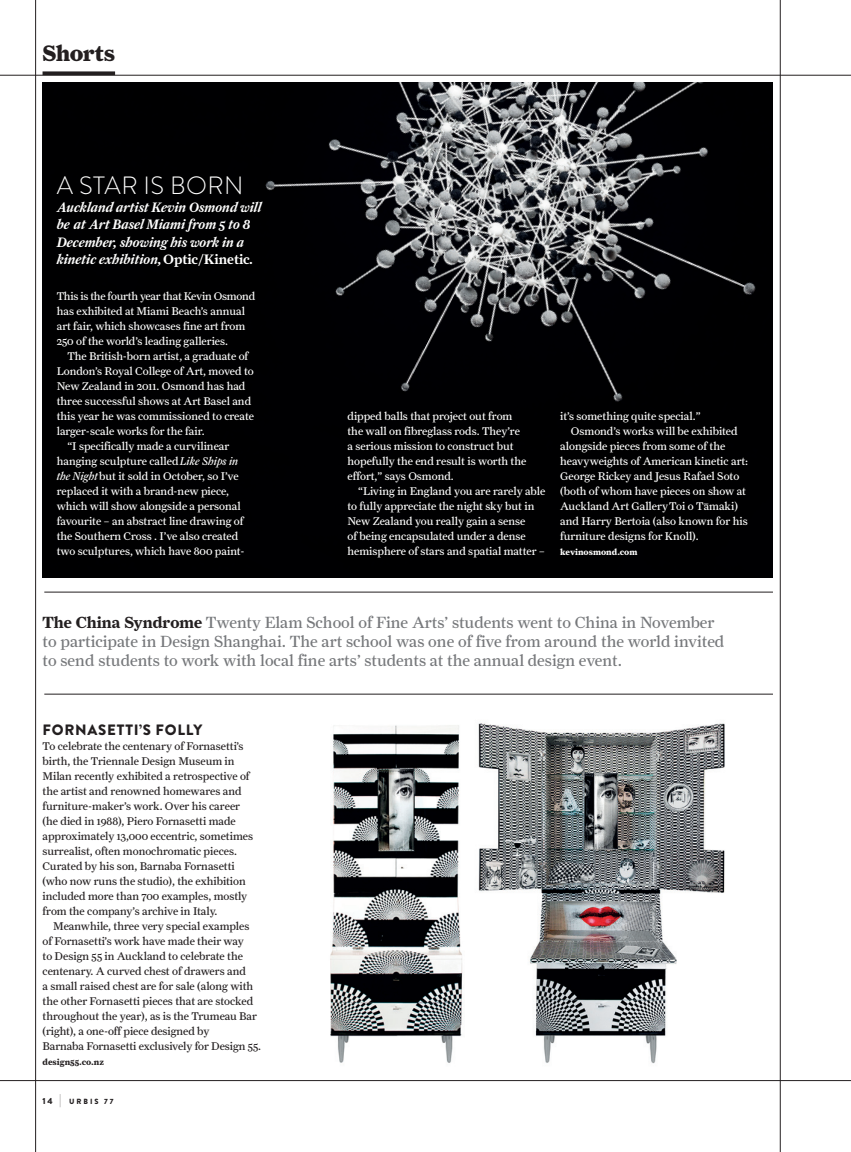
<style>
.page{position:relative;width:851px;height:1152px;background:#fff}
.page>*{position:absolute;margin:0;border:0;box-sizing:border-box;transform-origin:0 0}
.UR_Sub_20pt_Brandon{font:300 25px "Brandon Grotesque";letter-spacing:.02em;color:#fff}
.t1{font:900 22.5px "Farnham Display";color:#231f20}
.UR_Body_13pt_Farnham{font:16.25px/18.8px "Farnham Display Regular OSF";color:#76787b}
.UR_Sub_12pt_Brandon{font:900 15px "Brandon Grotesque";letter-spacing:.05em;color:#231f20}
.UR_Intro_Farnham_Ita{font:13.75px/17.5px "Farnham Text Semi Ital";letter-spacing:-.005em;color:#fff}
.UR_Body_9pt_Farnham{font:11.25px/15px "Farnham Text";color:#fff}
.UR_Body_9pt_Farnham-2{font:11.25px/15px "Farnham Text";color:#231f20}
.UR_Info_7pt_Farnham{font:700 8.75px "Farnham Text";color:#fff}
.UR_Info_7pt_Farnham-2{font:700 8.75px "Farnham Text";color:#231f20}
.t2{font:900 7.5px "Brandon Grotesque";letter-spacing:.27em;color:#231f20}
.s1{font-family:"Farnham Text Semi"}
.s2{font-family:"Farnham Text Regular Ital LF"}
.s3{font-size:11px}
.s4{font-family:"Farnham Display";font-weight:700;color:#231f20}
.s5{font-size:8.75px}
.s6{font-weight:100;font-size:12.5px}
</style>
<div class="page">
<hr style="left:0;top:75px;width:850px;height:1px;background:#231f20">
<hr style="left:0;top:1080px;width:850px;height:1px;background:#231f20">
<hr style="left:780px;top:0;width:1px;height:1152px;background:#231f20">
<hr style="left:35px;top:0;width:1px;height:1152px;background:#231f20">
<hr style="left:44px;top:694px;width:728px;height:1px;background:#231f20">
<hr style="left:44px;top:592px;width:728px;height:1px;background:#231f20">
<img style="left:43px;top:82px;width:729px;height:495px">
<img style="left:330px;top:723px;width:395px;height:341px">
<svg style="left:43px;top:71px;width:72px;height:4px"></svg>
<p class="t1" style="left:43px;top:39px;width:74px">Shorts</p>
<p class="UR_Sub_20pt_Brandon" style="left:57px;top:168px;width:188px">A STAR IS BORN</p>
<p class="UR_Intro_Farnham_Ita" style="left:57px;top:198px;width:206px">Auckland artist Kevin Osmond will be at Art Basel Miami from 5 to 8<br>December, showing his work in a kinetic exhibition, <span class="s1">Optic/Kinetic</span>.</p>
<p class="UR_Body_9pt_Farnham" style="left:57px;top:289px;width:200px">This is the fourth year that Kevin Osmond has exhibited at Miami Beach’s annual art fair, which showcases fine art from 250 of the world’s leading galleries.</p>
<p class="UR_Body_9pt_Farnham" style="left:57px;top:349px;width:199px;text-indent:11px">The British-born artist, a graduate of London’s Royal College of Art, moved to New Zealand in 2011. Osmond has had three successful shows at Art Basel and this year he was commissioned to create larger-scale works for the fair.</p>
<p class="UR_Body_9pt_Farnham" style="left:57px;top:439px;width:189px;text-indent:11px">“I specifically made a curvilinear hanging sculpture called <span class="s2">Like Ships in the Night</span> but it sold in October, so I’ve replaced it with a brand-new piece, which will show alongside a personal favourite – an abstract line drawing of the Southern Cross . I’ve also created two sculptures, which have 800 paint-</p>
<p class="UR_Body_9pt_Farnham" style="left:347px;top:409px;width:180px">dipped balls that project out from the wall on fibreglass rods. They’re a serious mission to construct but hopefully the end result is worth the effort,” says Osmond.</p>
<p class="UR_Body_9pt_Farnham" style="left:347px;top:484px;width:199px;text-indent:11px">“Living in England you are rarely able to fully appreciate the night sky but in New Zealand you really gain a sense<br>of being encapsulated under a dense hemisphere of stars and spatial matter –</p>
<p class="UR_Body_9pt_Farnham" style="left:560px;top:409px;width:142px">it’s something quite special.”</p>
<p class="UR_Body_9pt_Farnham" style="left:560px;top:424px;width:189px;text-indent:11px">Osmond’s works will be exhibited alongside pieces from some of the heavyweights of American kinetic art:<br>George Rickey and Jesus Rafael Soto (both of whom have pieces on show at Auckland Art Gallery Toi o T<span class="s3">a</span><sup>–</sup>maki) and Harry Bertoia (also known for his furniture designs for Knoll).</p>
<p class="UR_Info_7pt_Farnham" style="left:560px;top:547px;width:79px">kevinosmond.com</p>
<p class="UR_Body_13pt_Farnham" style="left:43px;top:613px;width:683px"><span class="s4">The China Syndrome</span> Twenty Elam School of Fine Arts’ students went to China in November to participate in Design Shanghai. The art school was one of five from around the world invited to send students to work with local fine arts’ students at the annual design event.</p>
<p class="UR_Sub_12pt_Brandon" style="left:43px;top:719px;width:161px">FORNASETTI’S FOLLY</p>
<p class="UR_Body_9pt_Farnham-2" style="left:43px;top:739px;width:212px">To celebrate the centenary of Fornasetti’s birth, the Triennale Design Museum in Milan recently exhibited a retrospective of the artist and renowned homewares and furniture-maker’s work. Over his career (he died in 1988), Piero Fornasetti made approximately 13,000 eccentric, sometimes surrealist, often monochromatic pieces.<br>Curated by his son, Barnaba Fornasetti (who now runs the studio), the exhibition included more than 700 examples, mostly from the company’s archive in Italy.</p>
<p class="UR_Body_9pt_Farnham-2" style="left:43px;top:919px;width:220px;text-indent:11px">Meanwhile, three very special examples of Fornasetti’s work have made their way<br>to Design 55 in Auckland to celebrate the centenary. A curved chest of drawers and<br>a small raised chest are for sale (along with the other Fornasetti pieces that are stocked throughout the year), as is the Trumeau Bar (right), a one-off piece designed by<br>Barnaba Fornasetti exclusively for Design 55.</p>
<p class="UR_Info_7pt_Farnham-2" style="left:43px;top:1057px;width:63px">design55.co.nz</p>
<p class="t2" style="left:43px;top:1096px;width:72px"><span class="s5">14</span> <span class="s6">|</span> URBIS 77</p>
</div>
